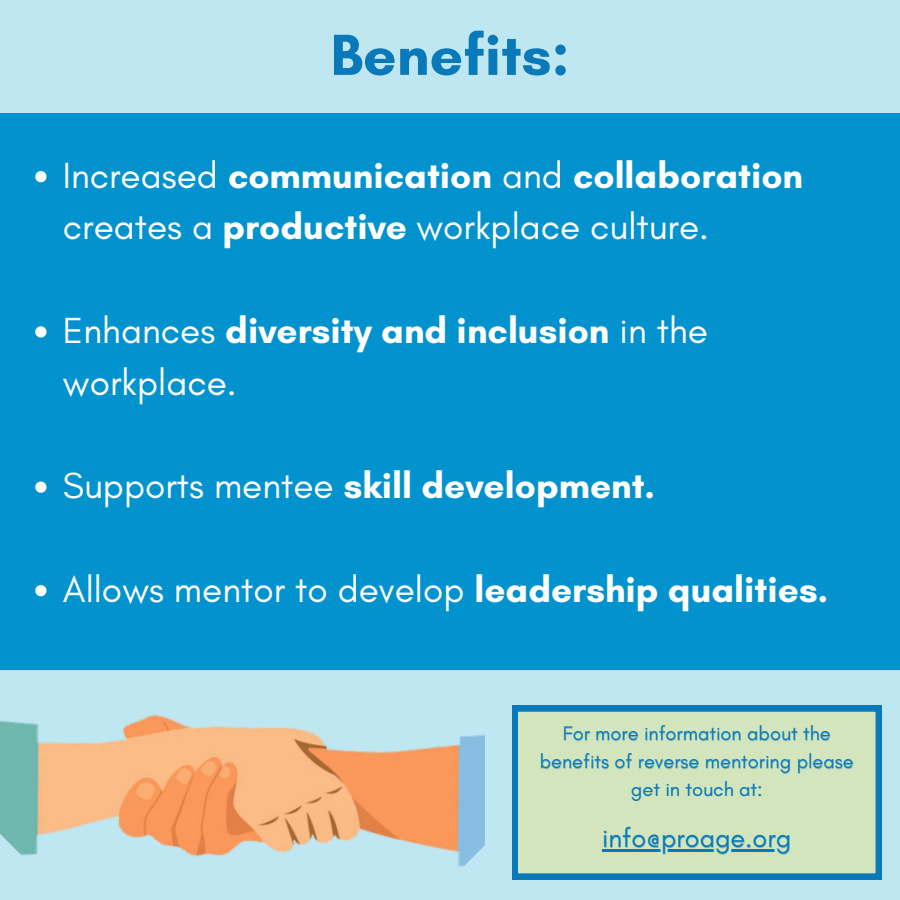
<style>
.page{position:relative;width:900px;height:900px;background:#fff}
.page>*{position:absolute;margin:0;border:0;box-sizing:border-box;transform-origin:0 0}
.t1{font:700 59px "Glacial Indifference";color:#0979b9}
.t2{font:37px/51.8px "Glacial Indifference";color:#fff}
.t3{font:700 37px "Glacial Indifference";color:#fff}
.t4{font:27px "Glacial Indifference";color:#0979b9}
.t5{font:20px/27.8px "Glacial Indifference";color:#0979b9;text-align:center}
.s1{font-weight:700}
.s2{font-weight:400}
</style>
<div class="page">
<img style="left:0;top:0;width:900px;height:900px">
<hr style="left:602px;top:849px;width:189px;height:2px;background:#0979b9">
<p class="t1" style="left:330px;top:19px;width:241px">Benefits:</p>
<h1 class="t2" style="left:63px;top:149px;width:742px">Increased <span class="s1">communication</span> and <span class="s1">collaboration </span>creates a <span class="s1">productive</span> workplace culture.</h1>
<h2 class="t2" style="left:63px;top:304px;width:647px">Enhances <span class="s1">diversity and inclusion</span> in the workplace.</h2>
<h2 class="t3" style="left:63px;top:463px;width:594px"><span class="s2">Supports mentee</span> skill development.</h2>
<h2 class="t2" style="left:63px;top:563px;width:767px">Allows mentor to develop <span class="s1">leadership qualities.</span></h2>
<p class="t5" style="left:563px;top:720px;width:270px">For more information about the</p>
<h3 class="t5" style="left:540px;top:747px;width:315px">benefits of reverse mentoring please get in touch at:</h3>
<p class="t4" style="left:602px;top:822px;width:191px">info@proage.org</p>
</div>
